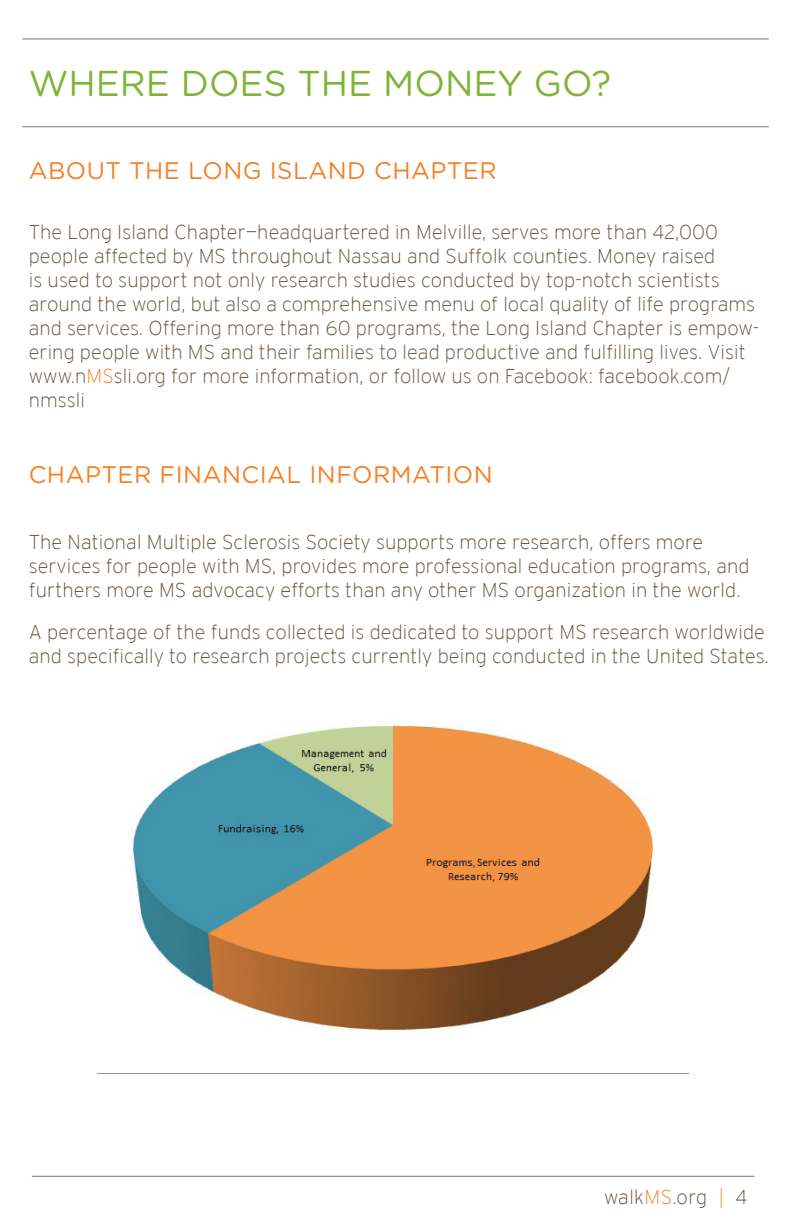
<style>
.page{position:relative;width:792px;height:1224px;background:#fff}
.page>*{position:absolute;margin:0;border:0;box-sizing:border-box;transform-origin:0 0}
.t1{font:36px "Gotham Rounded";color:#7fb438}
.X-Body_Copy{font:24px "Gotham Rounded";letter-spacing:.02em;color:#f48026}
._2-Subhead{font:24px "Gotham Rounded";letter-spacing:.02em;color:#f48026}
._2-Subhead-2{font:200 20px/24px "Interstate";letter-spacing:.005em;color:#625241}
.X-Body_Copy-2{font:200 20px "Interstate";letter-spacing:.02em;color:#625241}
.s1{color:#f48026}
</style>
<div class="page">
<hr style="left:22px;top:38px;width:747px;height:1px;background:#807060">
<hr style="left:22px;top:126px;width:747px;height:1px;background:#807060">
<img style="left:98px;top:725px;width:591px;height:349px">
<hr style="left:32px;top:1176px;width:723px;height:1px;background:#807060">
<p class="t1" style="left:29px;top:59px;width:584px">WHERE DOES THE MONEY GO?</p>
<p class="_2-Subhead" style="left:29px;top:154px;width:470px">ABOUT THE LONG ISLAND CHAPTER</p>
<p class="_2-Subhead-2" style="left:29px;top:220px;width:732px">The Long Island Chapter—headquartered in Melville, serves more than 42,000 people affected by MS throughout Nassau and Suffolk counties. Money raised<br>is used to support not only research studies conducted by top-notch scientists around the world, but also a comprehensive menu of local quality of life programs and services. Offering more than 60 programs, the Long Island Chapter is empow&shy;ering people with MS and their families to lead productive and fulfilling lives. Visit www.n<span class="s1">MS</span>sli.org for more information, or follow us on Facebook: facebook.com/ nmssli</p>
<p class="X-Body_Copy" style="left:29px;top:458px;width:466px">CHAPTER FINANCIAL INFORMATION</p>
<p class="_2-Subhead-2" style="left:29px;top:530px;width:722px">The National Multiple Sclerosis Society supports more research, offers more services for people with MS, provides more professional education programs, and furthers more MS advocacy efforts than any other MS organization in the world.</p>
<p class="_2-Subhead-2" style="left:29px;top:620px;width:741px">A percentage of the funds collected is dedicated to support MS research worldwide and specifically to research projects currently being conducted in the United States.</p>
<p class="X-Body_Copy-2" style="left:604px;top:1186px;width:145px">walk<span class="s1">MS</span>.org <span class="s1">|</span> 4</p>
</div>
